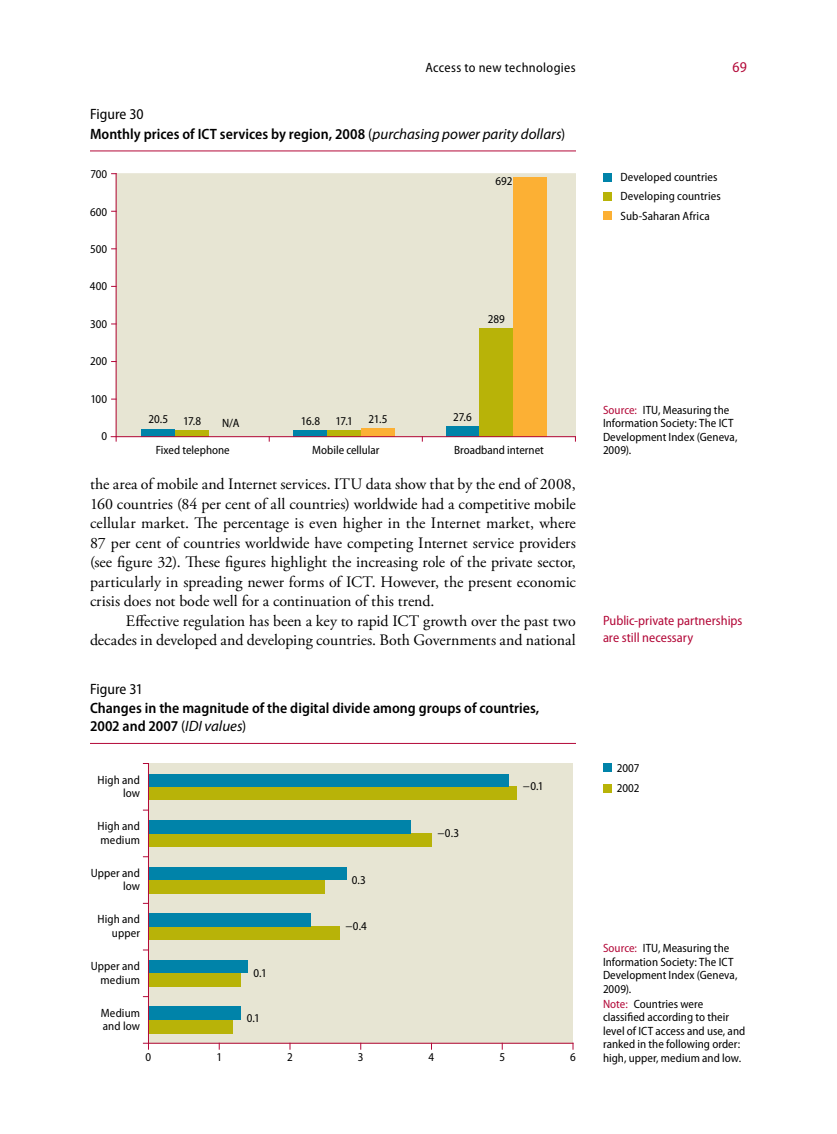
<style>
.page{position:relative;width:837px;height:1134px;background:#fff}
.page>*{position:absolute;margin:0;border:0;box-sizing:border-box;transform-origin:0 0}
.t1{font:15.9px/19.5px "Adobe Garamond Pro";color:#000;text-align:justify}
.t2{font:600 semi-condensed 15px/19.5px "Myriad Pro";letter-spacing:.005em;color:#000}
.t3{font:semi-condensed 15px "Myriad Pro";color:#000}
.t4{font:semi-condensed 15px "Myriad Pro";color:#b30838}
.t5{font:semi-condensed 13.5px/16.5px "Myriad Pro";color:#b30838}
.t6{font:semi-condensed 13.5px "Myriad Pro";letter-spacing:.025em;color:#000}
.t7{font:semi-condensed 12px/13.5px "Myriad Pro";letter-spacing:.005em;color:#000}
.s1{font-weight:400}
.s2{font-weight:400;font-style:italic;font-stretch:normal}
.s3{color:#b30838}
</style>
<div class="page">
<hr style="left:90px;top:151px;width:486px;height:1px;background:#b30838">
<div style="left:116px;top:174px;width:459px;height:263px;background:#e7e5d3"></div>
<div style="left:141px;top:429px;width:34px;height:8px;background:#0083a9"></div>
<div style="left:294px;top:430px;width:33px;height:7px;background:#0083a9"></div>
<div style="left:446px;top:426px;width:33px;height:11px;background:#0083a9"></div>
<div style="left:175px;top:430px;width:34px;height:7px;background:#b8b308"></div>
<div style="left:327px;top:430px;width:34px;height:7px;background:#b8b308"></div>
<div style="left:479px;top:329px;width:34px;height:108px;background:#b8b308"></div>
<div style="left:361px;top:428px;width:34px;height:9px;background:#fcb034"></div>
<div style="left:513px;top:178px;width:34px;height:259px;background:#fcb034"></div>
<hr style="left:116px;top:174px;width:1px;height:263px;background:#b30838">
<hr style="left:111px;top:436px;width:464px;height:1px;background:#b30838">
<div style="left:603px;top:173px;width:9px;height:9px;background:#0083a9"></div>
<div style="left:603px;top:192px;width:9px;height:9px;background:#b8b308"></div>
<div style="left:603px;top:211px;width:9px;height:9px;background:#fcb034"></div>
<hr style="left:90px;top:743px;width:486px;height:1px;background:#b30838">
<div style="left:148px;top:763px;width:425px;height:280px;background:#e7e5d3"></div>
<div style="left:148px;top:1020px;width:85px;height:13px;background:#b8b308"></div>
<div style="left:148px;top:1006px;width:93px;height:14px;background:#0083a9"></div>
<div style="left:148px;top:973px;width:93px;height:14px;background:#b8b308"></div>
<div style="left:148px;top:960px;width:100px;height:13px;background:#0083a9"></div>
<div style="left:148px;top:927px;width:192px;height:13px;background:#b8b308"></div>
<div style="left:148px;top:913px;width:163px;height:14px;background:#0083a9"></div>
<div style="left:148px;top:880px;width:177px;height:13px;background:#b8b308"></div>
<div style="left:148px;top:867px;width:199px;height:13px;background:#0083a9"></div>
<div style="left:148px;top:833px;width:284px;height:14px;background:#b8b308"></div>
<div style="left:148px;top:820px;width:263px;height:13px;background:#0083a9"></div>
<div style="left:148px;top:787px;width:369px;height:13px;background:#b8b308"></div>
<div style="left:148px;top:774px;width:361px;height:13px;background:#0083a9"></div>
<div style="left:603px;top:763px;width:9px;height:9px;background:#0083a9"></div>
<div style="left:603px;top:784px;width:9px;height:9px;background:#b8b308"></div>
<hr style="left:143px;top:1043px;width:430px;height:1px;background:#b30838">
<hr style="left:148px;top:764px;width:1px;height:279px;background:#b30838">
<p class="t6" style="left:426px;top:60px;width:152px">Access to new technologies</p>
<p class="t4" style="left:733px;top:59px;width:16px">69</p>
<p class="t2" style="left:90px;top:105px;width:477px"><span class="s1">Figure 30<br></span>Monthly prices of ICT services by region, 2008 <span class="s1">(</span><span class="s2">purchasing power parity dollars</span><span class="s1">)</span></p>
<p class="t7" style="left:90px;top:168px;width:18px">700</p>
<p class="t7" style="left:621px;top:168px;width:102px;line-height:19px">Developed countries<br>Developing countries<br>Sub-Saharan Africa</p>
<p class="t7" style="left:496px;top:175px;width:18px">692</p>
<p class="t7" style="left:90px;top:205px;width:19px">600</p>
<p class="t7" style="left:90px;top:243px;width:19px">500</p>
<p class="t7" style="left:90px;top:280px;width:19px">400</p>
<p class="t7" style="left:90px;top:317px;width:19px">300</p>
<p class="t7" style="left:90px;top:355px;width:19px">200</p>
<p class="t7" style="left:90px;top:392px;width:18px">100</p>
<p class="t7" style="left:102px;top:430px;width:7px">0</p>
<p class="t7" style="left:488px;top:312px;width:19px">289</p>
<p class="t7" style="left:148px;top:413px;width:21px">20.5</p>
<p class="t7" style="left:301px;top:414px;width:21px">16.8</p>
<p class="t7" style="left:453px;top:410px;width:20px">27.6</p>
<p class="t7" style="left:369px;top:412px;width:21px">21.5</p>
<p class="t7" style="left:183px;top:414px;width:20px">17.8</p>
<p class="t7" style="left:336px;top:414px;width:19px">17.1</p>
<p class="t7" style="left:222px;top:417px;width:19px">N/A</p>
<p class="t7" style="left:156px;top:444px;width:76px">Fixed telephone</p>
<p class="t7" style="left:312px;top:444px;width:69px">Mobile cellular</p>
<p class="t7" style="left:454px;top:444px;width:91px">Broadband internet</p>
<p class="t7" style="left:603px;top:403px;width:136px"><span class="s3">Source:</span> ITU, Measuring the<br>Information Society: The ICT<br>Development Index (Geneva,<br>2009).</p>
<p class="t1" style="left:90px;top:475px;width:487px">the area of mobile and Internet services. ITU data show that by the end of 2008, 160 countries (84 per cent of all countries) worldwide had a competitive mobile cellular market. The percentage is even higher in the Internet market, where 87 per cent of countries worldwide have competing Internet service providers (see figure 32). These figures highlight the increasing role of the private sector, particularly in spreading newer forms of ICT. However, the present economic crisis does not bode well for a continuation of this trend.</p>
<p class="t1" style="left:90px;top:612px;width:487px;text-align:right">Effective regulation has been a key to rapid ICT growth over the past two decades in developed and developing countries. Both Governments and national</p>
<p class="t5" style="left:603px;top:613px;width:141px">Public-private partnerships are still necessary</p>
<p class="t3" style="left:90px;top:681px;width:54px">Figure 31</p>
<p class="t2" style="left:90px;top:699px;width:451px;line-height:18px">Changes in the magnitude of the digital divide among groups of countries,<br>2002 and 2007 <span class="s1">(</span><span class="s2">IDI values</span><span class="s1">)</span></p>
<p class="t7" style="left:98px;top:773px;width:44px;text-align:right">High and low</p>
<p class="t7" style="left:523px;top:780px;width:22px">−0.1</p>
<p class="t7" style="left:98px;top:820px;width:44px">High and medium</p>
<p class="t7" style="left:91px;top:866px;width:51px;text-align:right">Upper and low</p>
<p class="t7" style="left:98px;top:913px;width:44px;text-align:right">High and upper</p>
<p class="t7" style="left:91px;top:960px;width:51px;text-align:right">Upper and medium</p>
<p class="t7" style="left:101px;top:1006px;width:41px">Medium and low</p>
<p class="t7" style="left:254px;top:966px;width:15px">0.1</p>
<p class="t7" style="left:247px;top:1011px;width:15px">0.1</p>
<p class="t7" style="left:352px;top:873px;width:16px">0.3</p>
<p class="t7" style="left:345px;top:920px;width:23px">−0.4</p>
<p class="t7" style="left:437px;top:826px;width:23px">−0.3</p>
<p class="t7" style="left:146px;top:1051px;width:7px">0</p>
<p class="t7" style="left:216px;top:1051px;width:7px">1</p>
<p class="t7" style="left:287px;top:1051px;width:7px">2</p>
<p class="t7" style="left:358px;top:1051px;width:7px">3</p>
<p class="t7" style="left:429px;top:1051px;width:7px">4</p>
<p class="t7" style="left:499px;top:1051px;width:7px">5</p>
<p class="t7" style="left:570px;top:1051px;width:7px">6</p>
<p class="t7" style="left:617px;top:758px;width:24px;line-height:20.7px">2007<br>2002</p>
<p class="t7" style="left:603px;top:942px;width:136px"><span class="s3">Source:</span> ITU, Measuring the<br>Information Society: The ICT<br>Development Index (Geneva,<br>2009).</p>
<p class="t7" style="left:603px;top:997px;width:144px"><span class="s3">Note:</span> Countries were classified according to their level of ICT access and use, and ranked in the following order: high, upper, medium and low.</p>
</div>
